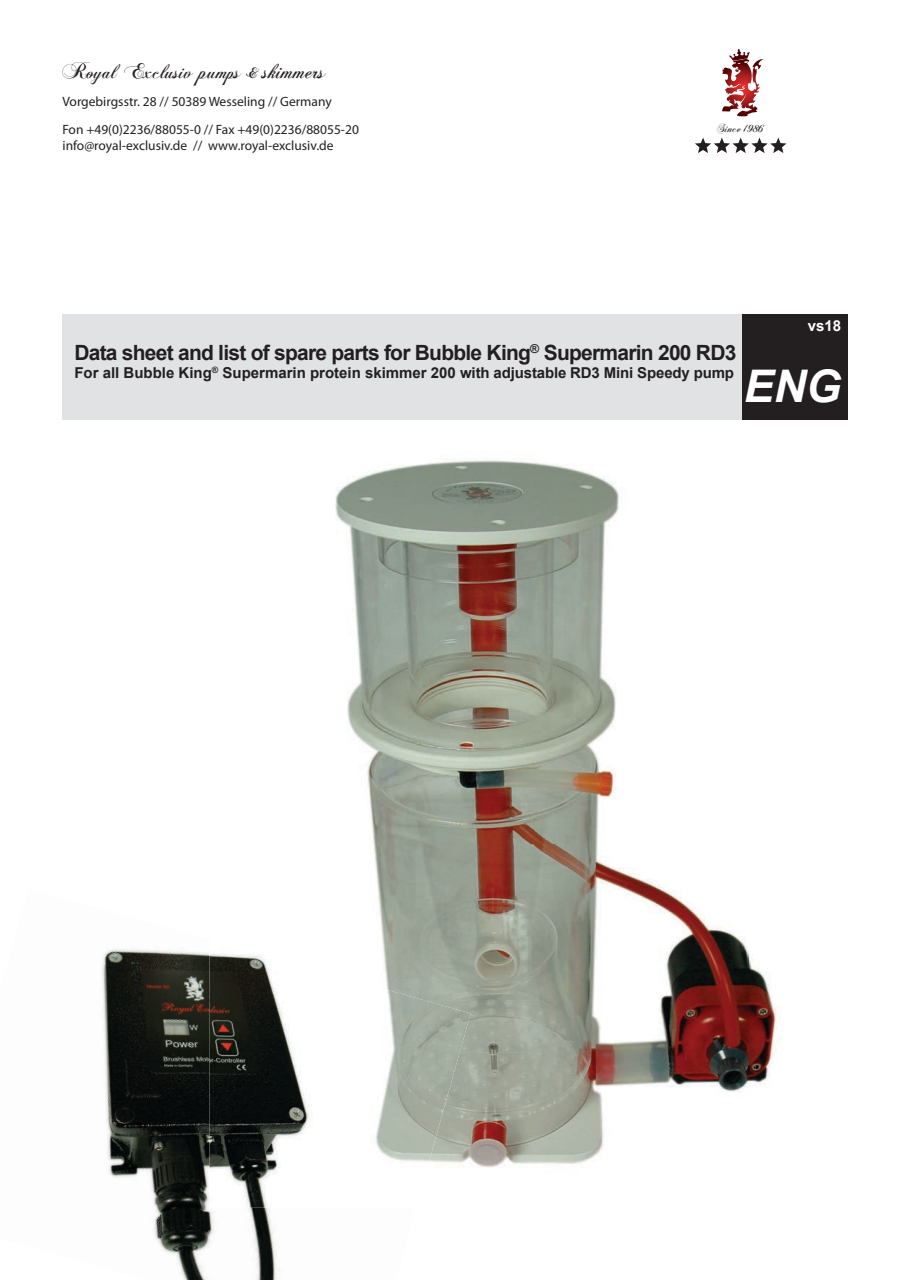
<style>
.page{position:relative;width:910px;height:1280px;background:#fff}
.page>*{position:absolute;margin:0;border:0;box-sizing:border-box;transform-origin:0 0}
.t1{font:italic 700 45px "Arial";color:#fff}
.t2{font:700 21px "Arial";letter-spacing:-.035em;color:#231f20}
.t3{font:21px "Chopin Script";color:#231f20}
.t4{font:700 15px "Arial";color:#231f20}
.t5{font:700 15px "Arial";color:#fff}
.t6{font:13.5px/28.2px "Myriad Pro";color:#231f20}
.t7{font:12px "Chopin Script";color:#231f20}
.s1{font-size:22.5px}
.s2{font-size:15px}
</style>
<div class="page">
<div style="left:63px;top:315px;width:784px;height:105px;background:#e1e2e4"></div>
<div style="left:742px;top:315px;width:105px;height:105px;background:#231f20"></div>
<svg style="left:695px;top:138px;width:91px;height:15px"></svg>
<svg style="left:722px;top:49px;width:28px;height:63px"></svg>
<img style="left:335px;top:459px;width:284px;height:385px">
<img style="left:749px;top:958px;width:28px;height:126px">
<img style="left:373px;top:844px;width:159px;height:156px">
<img style="left:532px;top:844px;width:217px;height:320px">
<img style="left:471px;top:1000px;width:62px;height:168px">
<img style="left:102px;top:949px;width:107px;height:228px">
<img style="left:131px;top:998px;width:78px;height:278px">
<img style="left:183px;top:1187px;width:94px;height:93px">
<img style="left:131px;top:1187px;width:14px;height:89px">
<img style="left:209px;top:993px;width:262px;height:215px">
<img style="left:209px;top:940px;width:192px;height:54px">
<h2 class="t3" style="left:63px;top:58px;width:265px"><span class="s1">R</span>oyal <span class="s1">E</span>xclusiv <span class="s1">p</span>umps <span class="s2">&amp;</span> <span class="s1">skimmers</span></h2>
<p class="t6" style="left:63px;top:87px;width:298px">Vorgebirgsstr. 28 // 50389 Wesseling // Germany<br>Fon +49(0)2236/88055-0 // Fax +49(0)2236/88055-20</p>
<p class="t6" style="left:63px;top:131px;width:273px">info@royal-exclusiv.de // www.royal-exclusiv.de</p>
<p class="t7" style="left:717px;top:121px;width:49px">Since 1986</p>
<p class="t5" style="left:808px;top:316px;width:35px">vs18</p>
<h2 class="t2" style="left:74px;top:338px;width:663px">Data sheet and list of spare parts for Bubble King<sup>®</sup> Supermarin 200 RD3</h2>
<p class="t4" style="left:74px;top:363px;width:661px">For all Bubble King<sup>®</sup> Supermarin protein skimmer 200 with adjustable RD3 Mini Speedy pump</p>
<h1 class="t1" style="left:744px;top:357px;width:99px">ENG</h1>
</div>
